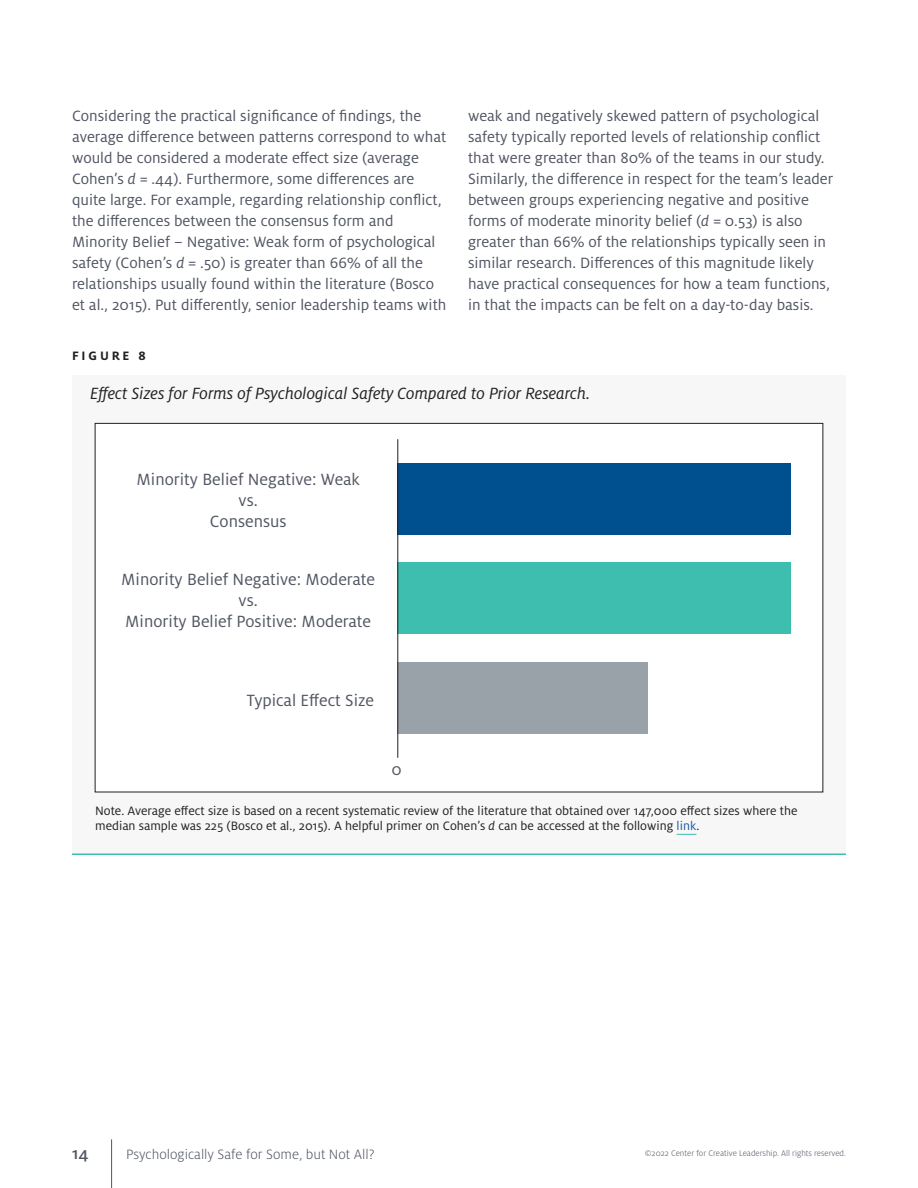
<style>
.page{position:relative;width:918px;height:1188px;background:#fff}
.page>*{position:absolute;margin:0;border:0;box-sizing:border-box;transform-origin:0 0}
.t1{font:18px/21px "Milo Pro";color:#515662;text-align:center}
.t2{font:italic 18px "Milo Pro";color:#231f20}
.t3{font:500 18px "Milo Pro";color:#515662}
.t4{font:16.5px/21px "Milo Pro";color:#515662}
.t5{font:300 15px "Milo Pro";color:#515662}
.t6{font:13.5px/15px "Milo Pro";color:#231f20}
.t7{font:700 13.5px "Milo Pro";letter-spacing:.21em;color:#231f20}
.t8{font:300 9px "Milo Pro";color:#515662}
.s1{font-style:italic}
.s2{color:#175d9e}
</style>
<div class="page">
<hr style="left:111px;top:1139px;width:1px;height:49px;background:#515662">
<div style="left:72px;top:375px;width:774px;height:479px;background:#f7f7f8"></div>
<hr style="left:72px;top:854px;width:774px;height:1px;background:#3dbeae">
<div style="left:95px;top:423px;width:728px;height:369px;background:#fff"></div>
<svg style="left:677px;top:834px;width:19px;height:1px"></svg>
<div style="left:397px;top:463px;width:393px;height:72px;background:#004f8f"></div>
<div style="left:397px;top:562px;width:393px;height:72px;background:#3dbeae"></div>
<div style="left:397px;top:662px;width:251px;height:72px;background:#99a1a9"></div>
<hr style="left:397px;top:439px;width:1px;height:319px;background:#231f20">
<p class="t4" style="left:72px;top:106px;width:376px">Considering the practical significance of findings, the average difference between patterns correspond to what would be considered a moderate effect size (average Cohen’s <span class="s1">d</span> = .44). Furthermore, some differences are quite large. For example, regarding relationship conflict, the differences between the consensus form and Minority Belief – Negative: Weak form of psychological safety (Cohen’s <span class="s1">d</span> = .50) is greater than 66% of all the relationships usually found within the literature (Bosco et al., 2015). Put differently, senior leadership teams with</p>
<p class="t4" style="left:468px;top:106px;width:367px">weak and negatively skewed pattern of psychological safety typically reported levels of relationship conflict that were greater than 80% of the teams in our study.<br>Similarly, the difference in respect for the team’s leader between groups experiencing negative and positive forms of moderate minority belief (<span class="s1">d</span> = 0.53) is also greater than 66% of the relationships typically seen in similar research. Differences of this magnitude likely have practical consequences for how a team functions, in that the impacts can be felt on a day-to-day basis.</p>
<p class="t7" style="left:72px;top:348px;width:75px">FIGURE 8</p>
<p class="t2" style="left:90px;top:383px;width:501px">Effect Sizes for Forms of Psychological Safety Compared to Prior Research.</p>
<p class="t1" style="left:137px;top:469px;width:225px">Minority Belief Negative: Weak vs.<br>Consensus</p>
<p class="t1" style="left:121px;top:569px;width:255px">Minority Belief Negative: Moderate vs.<br>Minority Belief Positive: Moderate</p>
<p class="t1" style="left:247px;top:690px;width:129px">Typical Effect Size</p>
<p class="t1" style="left:392px;top:759px;width:12px">0</p>
<p class="t6" style="left:95px;top:803px;width:704px">Note. Average effect size is based on a recent systematic review of the literature that obtained over 147,000 effect sizes where the median sample was 225 (Bosco et al., 2015). A helpful primer on Cohen’s <span class="s1">d</span> can be accessed at the following <span class="s2">link</span>.</p>
<p class="t3" style="left:72px;top:1144px;width:18px">14</p>
<p class="t5" style="left:126px;top:1146px;width:250px">Psychologically Safe for Some, but Not All?</p>
<p class="t8" style="left:645px;top:1148px;width:203px">©2022 Center for Creative Leadership. All rights reserved.</p>
</div>
